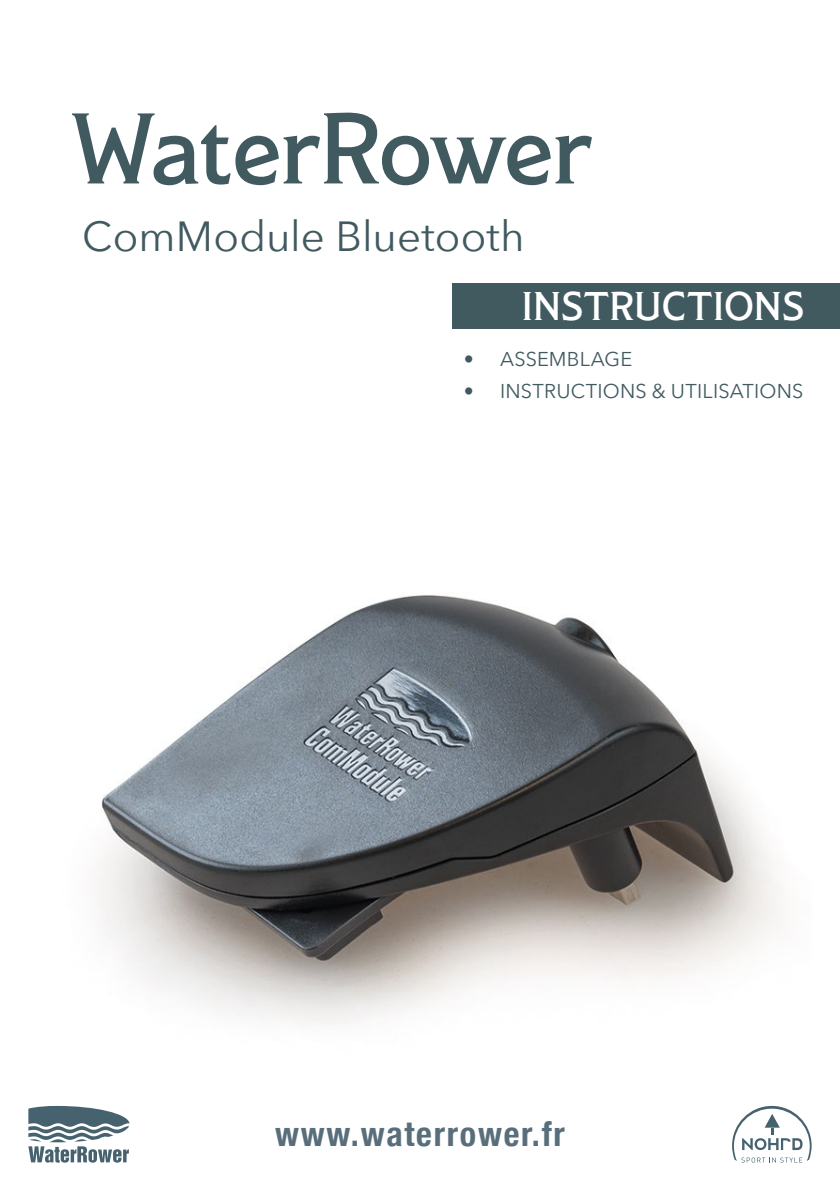
<style>
.page{position:relative;width:840px;height:1191px;background:#fff}
.page>*{position:absolute;margin:0;border:0;box-sizing:border-box;transform-origin:0 0}
.t1{font:300 100px "Modesto Text";letter-spacing:-.015em;color:#415a60}
.t2{font:42px "Avenir Next";color:#415a60}
.t3{font:300 40px "Modesto Text";letter-spacing:.015em;color:#fff}
.t4{font:700 condensed 34px "Helvetica Neue";letter-spacing:.05em;color:#596e7b}
.t5{font:20px "Avenir Next";letter-spacing:.01em;color:#415a60}
</style>
<div class="page">
<svg style="left:732px;top:1106px;width:79px;height:56px"></svg>
<svg style="left:28px;top:1106px;width:101px;height:56px"></svg>
<div style="left:452px;top:283px;width:387px;height:46px;background:#415a60"></div>
<img style="left:100px;top:595px;width:682px;height:431px">
<h1 class="t1" style="left:71px;top:97px;width:524px">WaterRower</h1>
<h2 class="t2" style="left:82px;top:201px;width:444px">ComModule Bluetooth</h2>
<h3 class="t3" style="left:522px;top:286px;width:283px">INSTRUCTIONS</h3>
<p class="t5" style="left:463px;top:342px;width:170px">• ASSEMBLAGE</p>
<p class="t5" style="left:463px;top:374px;width:341px">• INSTRUCTIONS &amp; UTILISATIONS</p>
<h3 class="t4" style="left:275px;top:1106px;width:291px">www.waterrower.fr</h3>
</div>
